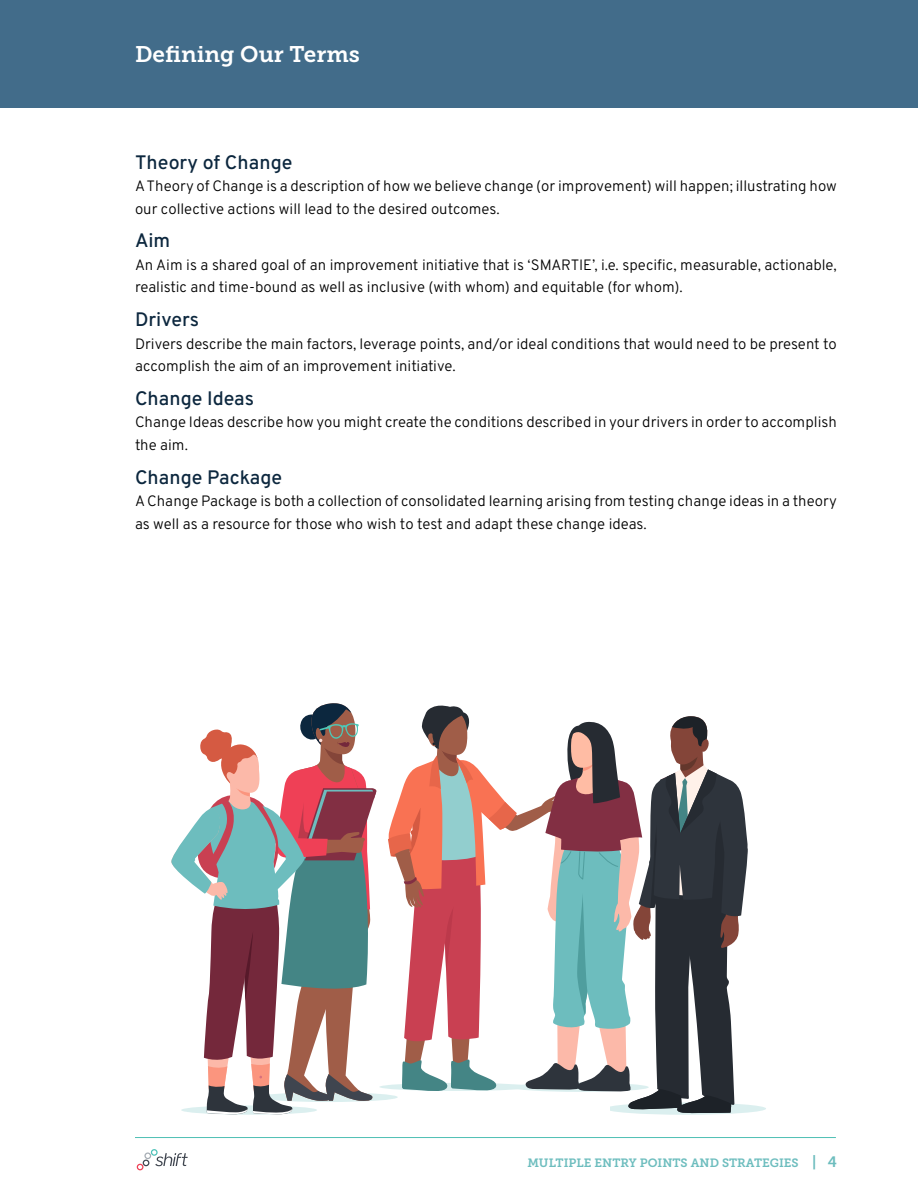
<style>
.page{position:relative;width:918px;height:1188px;background:#fff}
.page>*{position:absolute;margin:0;border:0;box-sizing:border-box;transform-origin:0 0}
.t1{font:22.5px "Museo Slab 700";color:#fff}
.t2{font:500 19.5px "Overpass";color:#0c273e}
.t3{font:15px/22.5px "Overpass";color:#000}
.t4{font:12px "Museo Slab 700";color:#6dbdbe}
.s1{font-size:15px}
</style>
<div class="page">
<hr style="left:135px;top:1137px;width:701px;height:1px;background:#4ebfb4">
<div style="left:0;top:0;width:918px;height:108px;background:#426c8a"></div>
<svg style="left:137px;top:1149px;width:51px;height:21px"></svg>
<div style="left:258px;top:1092px;width:140px;height:10px;background:#dbefef;border-radius:50%"></div>
<svg style="left:171px;top:703px;width:206px;height:412px"></svg>
<svg style="left:379px;top:1083px;width:154px;height:8px"></svg>
<svg style="left:388px;top:705px;width:378px;height:410px"></svg>
<h1 class="t1" style="left:135px;top:42px;width:227px">Defining Our Terms</h1>
<h2 class="t2" style="left:135px;top:151px;width:159px">Theory of Change</h2>
<p class="t3" style="left:135px;top:176px;width:703px">A Theory of Change is a description of how we believe change (or improvement) will happen; illustrating how our collective actions will lead to the desired outcomes.</p>
<h2 class="t2" style="left:135px;top:230px;width:37px">Aim</h2>
<p class="t3" style="left:135px;top:255px;width:703px">An Aim is a shared goal of an improvement initiative that is ‘SMARTIE’, i.e. specific, measurable, actionable, realistic and time-bound as well as inclusive (with whom) and equitable (for whom).</p>
<h2 class="t2" style="left:135px;top:309px;width:66px">Drivers</h2>
<p class="t3" style="left:135px;top:334px;width:703px">Drivers describe the main factors, leverage points, and/or ideal conditions that would need to be present to accomplish the aim of an improvement initiative.</p>
<h2 class="t2" style="left:135px;top:388px;width:121px">Change Ideas</h2>
<p class="t3" style="left:135px;top:412px;width:703px">Change Ideas describe how you might create the conditions described in your drivers in order to accomplish the aim.</p>
<h2 class="t2" style="left:135px;top:466px;width:149px">Change Package</h2>
<p class="t3" style="left:135px;top:491px;width:703px">A Change Package is both a collection of consolidated learning arising from testing change ideas in a theory as well as a resource for those who wish to test and adapt these change ideas.</p>
<p class="t4" style="left:527px;top:1156px;width:311px">MULTIPLE ENTRY POINTS AND STRATEGIES <span class="s1">| 4</span></p>
</div>
